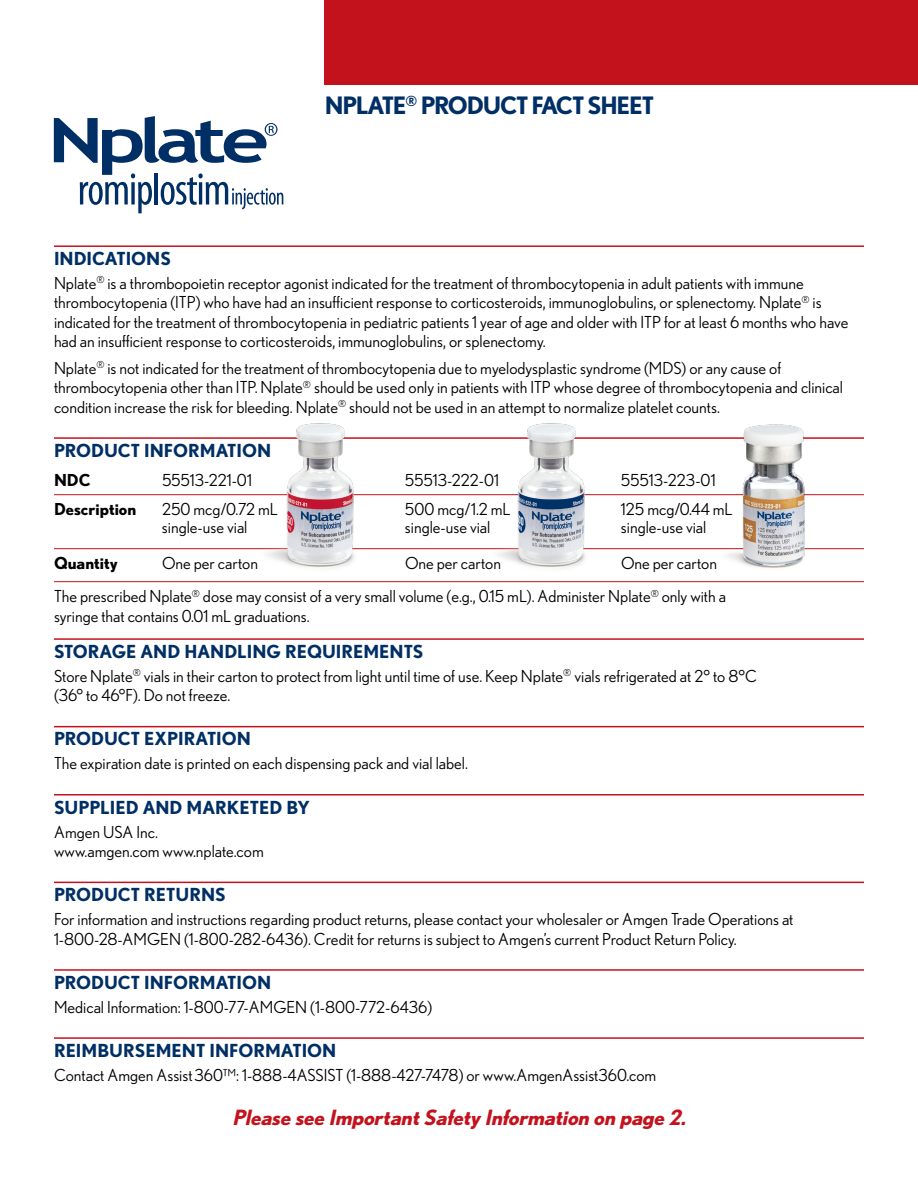
<style>
.page{position:relative;width:918px;height:1188px;background:#fff}
.page>*{position:absolute;margin:0;border:0;box-sizing:border-box;transform-origin:0 0}
.t1{font:700 24px "Nobel";letter-spacing:-.05em;color:#002f65}
.t2{font:italic 700 21px "Nobel";color:#c4121d}
.subs{font:700 18px "Nobel";color:#002f65}
.List_copy{font:16.5px/19.5px "Nobel";color:#000}
.t3{font:700 16.5px "Nobel";color:#000}
</style>
<div class="page">
<div style="left:325px;top:0;width:593px;height:85px;background:#c4121d"></div>
<hr style="left:54px;top:245px;width:810px;height:2px;background:#c4121d">
<hr style="left:54px;top:437px;width:810px;height:2px;background:#c4121d">
<hr style="left:54px;top:494px;width:810px;height:1px;background:#c4121d">
<hr style="left:54px;top:548px;width:810px;height:1px;background:#c4121d">
<hr style="left:54px;top:581px;width:810px;height:1px;background:#c4121d">
<hr style="left:54px;top:638px;width:810px;height:2px;background:#c4121d">
<hr style="left:54px;top:726px;width:810px;height:1px;background:#c4121d">
<hr style="left:54px;top:794px;width:810px;height:2px;background:#c4121d">
<hr style="left:54px;top:882px;width:810px;height:1px;background:#c4121d">
<hr style="left:54px;top:969px;width:810px;height:2px;background:#c4121d">
<hr style="left:54px;top:1037px;width:810px;height:2px;background:#c4121d">
<img style="left:256px;top:423px;width:106px;height:145px">
<img style="left:487px;top:423px;width:106px;height:145px">
<svg style="left:53px;top:116px;width:230px;height:97px"></svg>
<img style="left:709px;top:424px;width:123px;height:159px">
<p class="t1" style="left:325px;top:91px;width:331px">NPLATE<sup>®</sup> PRODUCT FACT SHEET</p>
<p class="subs" style="left:54px;top:248px;width:119px">INDICATIONS</p>
<p class="List_copy" style="left:54px;top:273px;width:796px">Nplate<sup>®</sup> is a thrombopoietin receptor agonist indicated for the treatment of thrombocytopenia in adult patients with immune thrombocytopenia (ITP) who have had an insufficient response to corticosteroids, immunoglobulins, or splenectomy. Nplate<sup>®</sup> is indicated for the treatment of thrombocytopenia in pediatric patients 1 year of age and older with ITP for at least 6 months who have had an insufficient response to corticosteroids, immunoglobulins, or splenectomy.</p>
<p class="List_copy" style="left:54px;top:358px;width:791px">Nplate<sup>®</sup> is not indicated for the treatment of thrombocytopenia due to myelodysplastic syndrome (MDS) or any cause of thrombocytopenia other than ITP. Nplate<sup>®</sup> should be used only in patients with ITP whose degree of thrombocytopenia and clinical condition increase the risk for bleeding. Nplate<sup>®</sup> should not be used in an attempt to normalize platelet counts.</p>
<p class="subs" style="left:54px;top:440px;width:219px">PRODUCT INFORMATION</p>
<p class="t3" style="left:54px;top:470px;width:38px">NDC</p>
<p class="List_copy" style="left:162px;top:470px;width:91px">55513-221-01</p>
<p class="List_copy" style="left:405px;top:470px;width:96px">55513-222-01</p>
<p class="List_copy" style="left:621px;top:470px;width:96px">55513-223-01</p>
<p class="t3" style="left:54px;top:500px;width:84px">Description</p>
<p class="List_copy" style="left:162px;top:499px;width:117px">250 mcg/0.72 mL</p>
<p class="List_copy" style="left:405px;top:499px;width:107px">500 mcg/1.2 mL</p>
<p class="List_copy" style="left:621px;top:499px;width:113px">125 mcg/0.44 mL</p>
<p class="List_copy" style="left:162px;top:517px;width:87px">single-use vial</p>
<p class="List_copy" style="left:405px;top:517px;width:87px">single-use vial</p>
<p class="List_copy" style="left:621px;top:517px;width:87px">single-use vial</p>
<p class="t3" style="left:54px;top:554px;width:65px">Quantity</p>
<p class="List_copy" style="left:162px;top:553px;width:98px">One per carton</p>
<p class="List_copy" style="left:405px;top:553px;width:98px">One per carton</p>
<p class="List_copy" style="left:621px;top:553px;width:98px">One per carton</p>
<p class="List_copy" style="left:54px;top:586px;width:673px">The prescribed Nplate<sup>®</sup> dose may consist of a very small volume (e.g., 0.15 mL). Administer Nplate<sup>®</sup> only with a syringe that contains 0.01 mL graduations.</p>
<p class="subs" style="left:54px;top:641px;width:371px">STORAGE AND HANDLING REQUIREMENTS</p>
<p class="List_copy" style="left:54px;top:666px;width:704px">Store Nplate<sup>®</sup> vials in their carton to protect from light until time of use. Keep Nplate<sup>®</sup> vials refrigerated at 2° to 8°C (36° to 46°F). Do not freeze.</p>
<p class="subs" style="left:54px;top:728px;width:199px">PRODUCT EXPIRATION</p>
<p class="List_copy" style="left:54px;top:754px;width:415px">The expiration date is printed on each dispensing pack and vial label.</p>
<p class="subs" style="left:54px;top:796px;width:257px">SUPPLIED AND MARKETED BY</p>
<p class="List_copy" style="left:54px;top:822px;width:211px">Amgen USA Inc. www.amgen.com www.nplate.com</p>
<p class="subs" style="left:54px;top:884px;width:173px">PRODUCT RETURNS</p>
<p class="List_copy" style="left:54px;top:909px;width:741px">For information and instructions regarding product returns, please contact your wholesaler or Amgen Trade Operations at<br>1-800-28-AMGEN (1-800-282-6436). Credit for returns is subject to Amgen’s current Product Return Policy.</p>
<p class="subs" style="left:54px;top:971px;width:219px">PRODUCT INFORMATION</p>
<p class="List_copy" style="left:54px;top:997px;width:380px">Medical Information: 1-800-77-AMGEN (1-800-772-6436)</p>
<p class="subs" style="left:54px;top:1040px;width:284px">REIMBURSEMENT INFORMATION</p>
<p class="List_copy" style="left:54px;top:1065px;width:604px">Contact Amgen Assist360™: 1-888-4ASSIST (1-888-427-7478) or www.AmgenAssist360.com</p>
<p class="t2" style="left:232px;top:1105px;width:460px">Please see ImportantSafety Information on page 2.</p>
</div>
